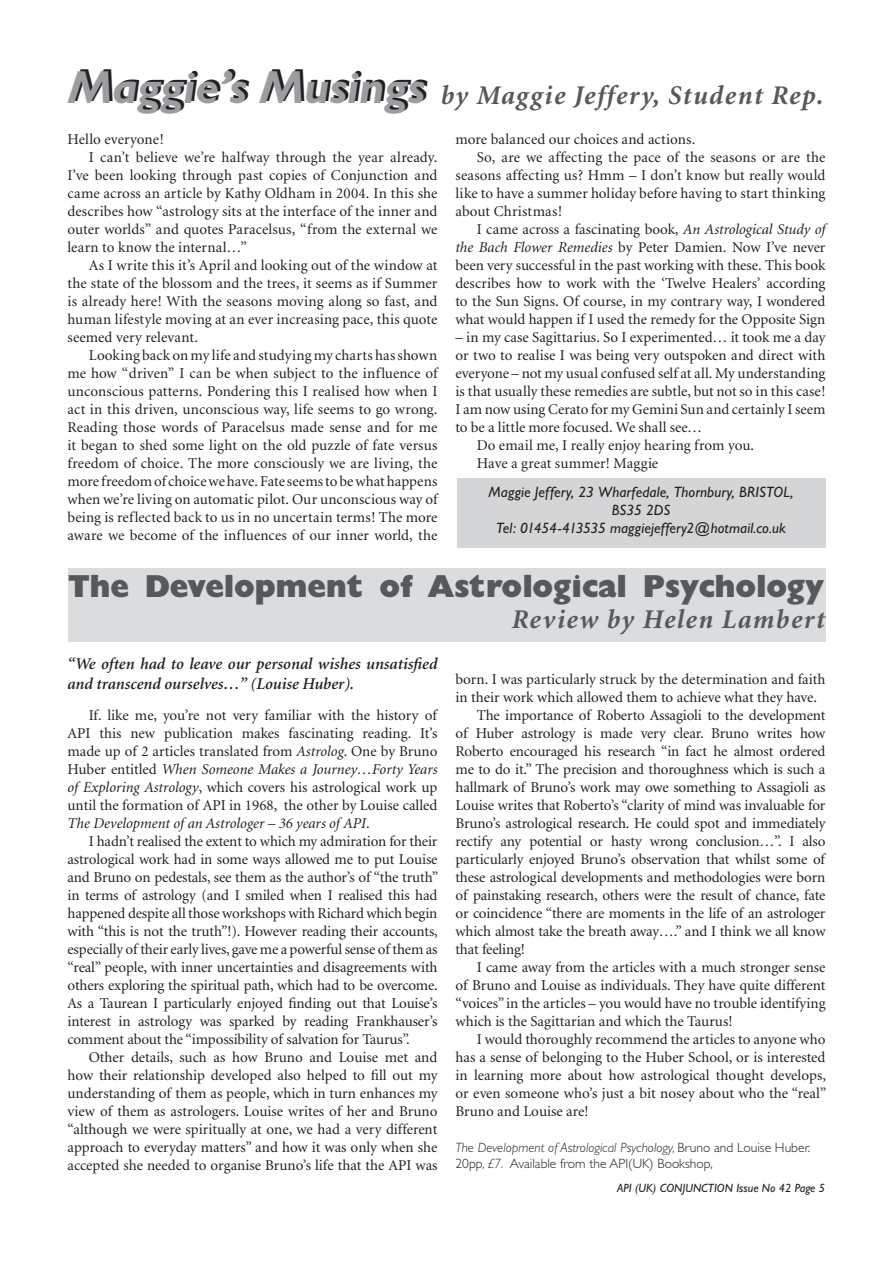
<style>
.page{position:relative;width:893px;height:1263px;background:#fff}
.page>*{position:absolute;margin:0;border:0;box-sizing:border-box;transform-origin:0 0}
.t1{font:31.5px "Gill Sans Extra Bold Display";color:#57585a}
.t2{font:italic 700 27px "Minion";letter-spacing:.05em;color:#57585a}
.t3{font:italic 600 16.5px/19.8px "Minion";color:#231f20}
.t4{font:15px/18px "Minion";color:#231f20;text-align:justify}
.t5{font:italic 15px/18px "Gill Sans";letter-spacing:.005em;color:#231f20;text-align:center}
.t6{font:300 13.5px/16.2px "Gill Sans";color:#231f20}
.t7{font:italic 12px "Gill Sans";color:#231f20}
.s1{font-family:"Gill Sans";font-size:46.5px;color:#231f20}
.s2{font-style:italic}
</style>
<div class="page">
<div style="left:457px;top:479px;width:368px;height:69px;background:#d4d5d7"></div>
<div style="left:67px;top:568px;width:758px;height:73px;background:#dbdcde"></div>
<h2 class="t2" style="left:71px;top:82px;width:754px"><span class="s1">Maggie’s Musings</span> by Maggie Jeffery, Student Rep.</h2>
<p class="t4" style="left:68px;top:131px;width:98px">Hello everyone!</p>
<p class="t4" style="left:89px;top:149px;width:350px">I can’t believe we’re halfway through the year already.</p>
<p class="t4" style="left:68px;top:167px;width:371px">I’ve been looking through past copies of Conjunction and</p>
<p class="t4" style="left:68px;top:185px;width:371px">came across an article by Kathy Oldham in 2004. In this she</p>
<p class="t4" style="left:68px;top:203px;width:371px">describes how “astrology sits at the interface of the inner and</p>
<p class="t4" style="left:68px;top:221px;width:371px">outer worlds” and quotes Paracelsus, “from the external we</p>
<p class="t4" style="left:68px;top:239px;width:181px">learn to know the internal…”</p>
<p class="t4" style="left:89px;top:257px;width:350px">As I write this it’s April and looking out of the window at</p>
<p class="t4" style="left:68px;top:275px;width:371px">the state of the blossom and the trees, it seems as if Summer</p>
<p class="t4" style="left:68px;top:293px;width:371px">is already here! With the seasons moving along so fast, and</p>
<p class="t4" style="left:68px;top:311px;width:371px">human lifestyle moving at an ever increasing pace, this quote</p>
<p class="t4" style="left:68px;top:329px;width:132px">seemed very relevant.</p>
<p class="t4" style="left:89px;top:347px;width:350px">Looking back on my life and studying my charts has shown</p>
<p class="t4" style="left:68px;top:365px;width:371px">me how “driven” I can be when subject to the influence of</p>
<p class="t4" style="left:68px;top:383px;width:371px">unconscious patterns. Pondering this I realised how when I</p>
<p class="t4" style="left:68px;top:401px;width:371px">act in this driven, unconscious way, life seems to go wrong.</p>
<p class="t4" style="left:68px;top:419px;width:371px">Reading those words of Paracelsus made sense and for me</p>
<p class="t4" style="left:68px;top:437px;width:371px">it began to shed some light on the old puzzle of fate versus</p>
<p class="t4" style="left:68px;top:455px;width:371px">freedom of choice. The more consciously we are living, the</p>
<p class="t4" style="left:68px;top:473px;width:371px">more freedom of choice we have. Fate seems to be what happens</p>
<p class="t4" style="left:68px;top:491px;width:371px">when we’re living on automatic pilot. Our unconscious way of</p>
<p class="t4" style="left:68px;top:509px;width:371px">being is reflected back to us in no uncertain terms! The more</p>
<p class="t4" style="left:68px;top:527px;width:371px">aware we become of the influences of our inner world, the</p>
<p class="t4" style="left:455px;top:131px;width:241px">more balanced our choices and actions.</p>
<p class="t4" style="left:477px;top:149px;width:350px">So, are we affecting the pace of the seasons or are the</p>
<p class="t4" style="left:455px;top:167px;width:371px">seasons affecting us? Hmm – I don’t know but really would</p>
<p class="t4" style="left:455px;top:185px;width:371px">like to have a summer holiday before having to start thinking</p>
<p class="t4" style="left:455px;top:203px;width:108px">about Christmas!</p>
<p class="t4" style="left:477px;top:221px;width:350px">I came across a fascinating book, <span class="s2">An Astrological Study of</span></p>
<p class="t4" style="left:455px;top:239px;width:371px"><span class="s2">the Bach Flower Remedies</span> by Peter Damien. Now I’ve never</p>
<p class="t4" style="left:455px;top:257px;width:371px">been very successful in the past working with these. This book</p>
<p class="t4" style="left:455px;top:275px;width:371px">describes how to work with the ‘Twelve Healers’ according</p>
<p class="t4" style="left:455px;top:293px;width:371px">to the Sun Signs. Of course, in my contrary way, I wondered</p>
<p class="t4" style="left:455px;top:311px;width:371px">what would happen if I used the remedy for the Opposite Sign</p>
<p class="t4" style="left:455px;top:329px;width:371px">– in my case Sagittarius. So I experimented… it took me a day</p>
<p class="t4" style="left:455px;top:347px;width:371px">or two to realise I was being very outspoken and direct with</p>
<p class="t4" style="left:455px;top:365px;width:371px">everyone – not my usual confused self at all. My understanding</p>
<p class="t4" style="left:455px;top:383px;width:371px">is that usually these remedies are subtle, but not so in this case!</p>
<p class="t4" style="left:455px;top:401px;width:371px">I am now using Cerato for my Gemini Sun and certainly I seem</p>
<p class="t4" style="left:455px;top:419px;width:248px">to be a little more focused. We shall see…</p>
<p class="t4" style="left:477px;top:437px;width:279px">Do email me, I really enjoy hearing from you.</p>
<p class="t4" style="left:477px;top:455px;width:183px">Have a great summer! Maggie</p>
<p class="t5" style="left:489px;top:483px;width:306px">Maggie Jeffery, 23 Wharfedale, Thornbury, BRISTOL,<br>BS35 2DS<br>Tel: 01454-413535 maggiejeffery2@hotmail.co.uk</p>
<h1 class="t1" style="left:68px;top:567px;width:758px">The Development of Astrological Psychology</h1>
<h2 class="t2" style="left:512px;top:606px;width:315px">Review by Helen Lambert</h2>
<p class="t3" style="left:68px;top:654px;width:371px">“We often had to leave our personal wishes unsatisfied and transcend ourselves…” (Louise Huber).</p>
<p class="t4" style="left:68px;top:707px;width:371px;text-indent:21px">If. like me, you’re not very familiar with the history of API this new publication makes fascinating reading. It’s made up of 2 articles translated from <span class="s2">Astrolog</span>. One by Bruno Huber entitled <span class="s2">When Someone Makes a Journey…Forty Years of Exploring Astrology</span>, which covers his astrological work up until the formation of API in 1968, the other by Louise called <span class="s2">The Development of an Astrologer – 36 years of API</span>.</p>
<p class="t4" style="left:68px;top:833px;width:372px;text-indent:21px">I hadn’t realised the extent to which my admiration for their astrological work had in some ways allowed me to put Louise and Bruno on pedestals, see them as the author’s of “the truth” in terms of astrology (and I smiled when I realised this had happened despite all those workshops with Richard which begin with “this is not the truth”!). However reading their accounts, especially of their early lives, gave me a powerful sense of them as “real” people, with inner uncertainties and disagreements with others exploring the spiritual path, which had to be overcome.<br>As a Taurean I particularly enjoyed finding out that Louise’s interest in astrology was sparked by reading Frankhauser’s comment about the “impossibility of salvation for Taurus”.</p>
<p class="t4" style="left:68px;top:1049px;width:371px;text-indent:21px">Other details, such as how Bruno and Louise met and how their relationship developed also helped to fill out my understanding of them as people, which in turn enhances my view of them as astrologers. Louise writes of her and Bruno “although we were spiritually at one, we had a very different approach to everyday matters” and how it was only when she accepted she needed to organise Bruno’s life that the API was</p>
<p class="t4" style="left:455px;top:671px;width:371px">born. I was particularly struck by the determination and faith</p>
<p class="t4" style="left:455px;top:689px;width:363px">in their work which allowed them to achieve what they have.</p>
<p class="t4" style="left:477px;top:707px;width:350px">The importance of Roberto Assagioli to the development</p>
<p class="t4" style="left:455px;top:725px;width:371px">of Huber astrology is made very clear. Bruno writes how</p>
<p class="t4" style="left:455px;top:743px;width:371px">Roberto encouraged his research “in fact he almost ordered</p>
<p class="t4" style="left:455px;top:761px;width:371px">me to do it.” The precision and thoroughness which is such a</p>
<p class="t4" style="left:455px;top:779px;width:371px">hallmark of Bruno’s work may owe something to Assagioli as</p>
<p class="t4" style="left:455px;top:797px;width:371px">Louise writes that Roberto’s “clarity of mind was invaluable for</p>
<p class="t4" style="left:455px;top:815px;width:371px">Bruno’s astrological research. He could spot and immediately</p>
<p class="t4" style="left:455px;top:833px;width:371px">rectify any potential or hasty wrong conclusion…”. I also</p>
<p class="t4" style="left:455px;top:851px;width:371px">particularly enjoyed Bruno’s observation that whilst some of</p>
<p class="t4" style="left:455px;top:869px;width:371px">these astrological developments and methodologies were born</p>
<p class="t4" style="left:455px;top:887px;width:371px">of painstaking research, others were the result of chance, fate</p>
<p class="t4" style="left:455px;top:905px;width:371px">or coincidence “there are moments in the life of an astrologer</p>
<p class="t4" style="left:455px;top:923px;width:371px">which almost take the breath away….” and I think we all know</p>
<p class="t4" style="left:455px;top:941px;width:71px">that feeling!</p>
<p class="t4" style="left:477px;top:959px;width:350px">I came away from the articles with a much stronger sense</p>
<p class="t4" style="left:455px;top:977px;width:371px">of Bruno and Louise as individuals. They have quite different</p>
<p class="t4" style="left:455px;top:995px;width:371px">“voices” in the articles – you would have no trouble identifying</p>
<p class="t4" style="left:455px;top:1013px;width:278px">which is the Sagittarian and which the Taurus!</p>
<p class="t4" style="left:477px;top:1031px;width:350px">I would thoroughly recommend the articles to anyone who</p>
<p class="t4" style="left:455px;top:1049px;width:371px">has a sense of belonging to the Huber School, or is interested</p>
<p class="t4" style="left:455px;top:1067px;width:372px">in learning more about how astrological thought develops,</p>
<p class="t4" style="left:455px;top:1085px;width:372px">or even someone who’s just a bit nosey about who the “real”</p>
<p class="t4" style="left:455px;top:1103px;width:134px">Bruno and Louise are!</p>
<p class="t6" style="left:455px;top:1139px;width:356px"><span class="s2">The Development of Astrological Psychology,</span> Bruno and Louise Huber.<br>20pp<span class="s2">, £7.</span> Available from the API(UK) Bookshop,</p>
<p class="t7" style="left:617px;top:1181px;width:209px">API (UK) CONJUNCTION Issue No 42 Page 5</p>
</div>
